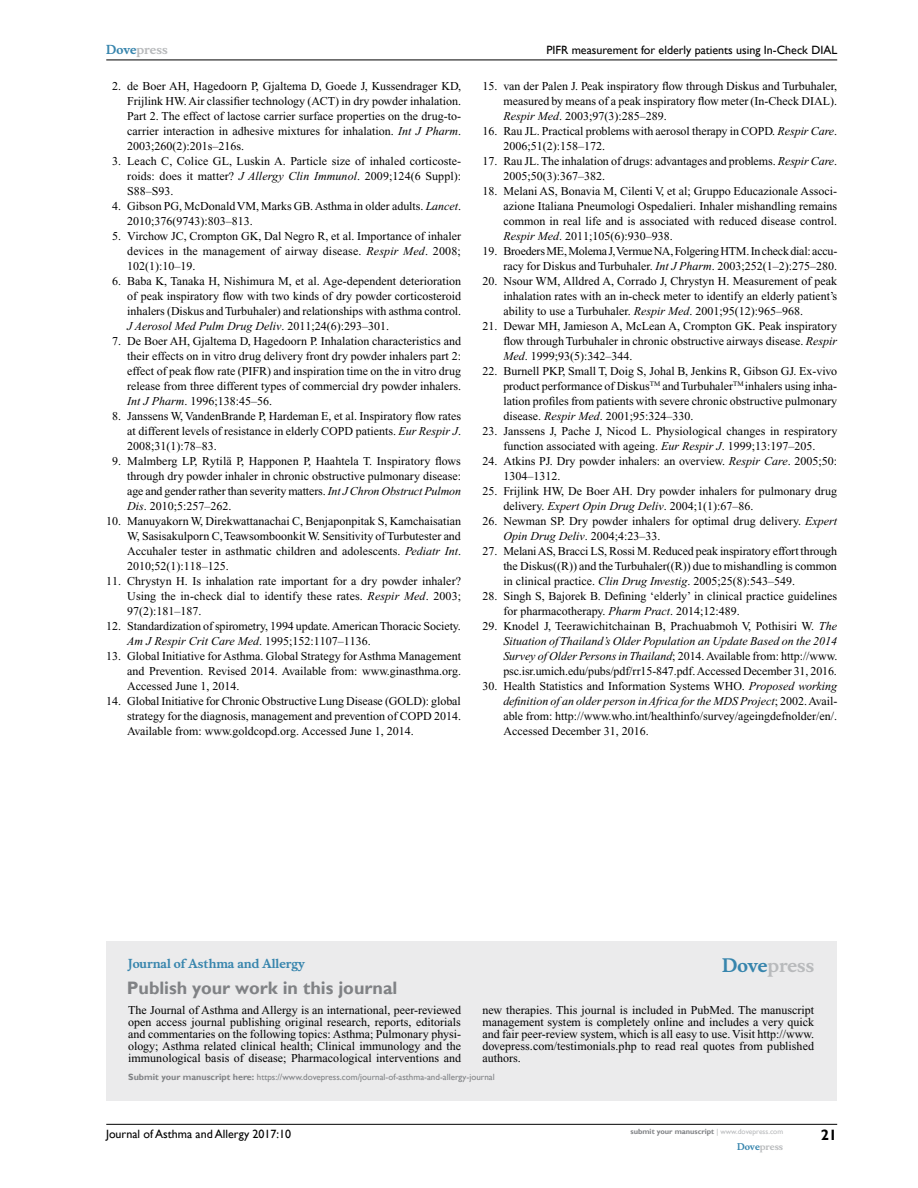
<style>
.page{position:relative;width:918px;height:1188px;background:#fff}
.page>*{position:absolute;margin:0;border:0;box-sizing:border-box;transform-origin:0 0}
.t1{font:700 18px "Gill Sans";color:#808285}
.t2{font:700 18px "Musee";color:#b8babc}
.t3{font:700 15px "Gill Sans";color:#000}
.t4{font:12px/15px "Times New Roman";color:#000;text-align:justify}
.t5{font:12px/15px "Times New Roman";letter-spacing:-.02em;color:#000;text-align:right}
.t6{font:12px "Gill Sans";color:#000}
.t7{font:700 12px "Musee";color:#3785ad}
.t8{font:700 12px "Musee";color:#b8babc}
.t9{font:9px "Gill Sans";color:#808285}
.t10{font:700 9px "Musee";color:#b8babc}
.t11{font:700 7.5px "Gill Sans";color:#808285}
.s1{color:#3785ad}
.s2{font-style:italic}
.s3{font-weight:700}
.s4{font-weight:400;color:#b8babc}
</style>
<div class="page">
<div style="left:106px;top:941px;width:731px;height:159px;background:#ebebec"></div>
<hr style="left:106px;top:1124px;width:731px;height:1px;background:#000">
<hr style="left:106px;top:60px;width:731px;height:1px;background:#000">
<p class="t8" style="left:106px;top:43px;width:63px"><span class="s1">Dove</span>press</p>
<p class="t4" style="left:127px;top:79px;width:335px;text-indent:-15px">2. de Boer AH, Hagedoorn P, Gjaltema D, Goede J, Kussendrager KD, Frijlink HW. Air classifier technology (ACT) in dry powder inhalation.<br>Part 2. The effect of lactose carrier surface properties on the drug-to&shy;carrier interaction in adhesive mixtures for inhalation. <span class="s2">Int J Pharm</span>.<br>2003;260(2):201s–216s.</p>
<p class="t4" style="left:127px;top:154px;width:335px;text-indent:-15px">3. Leach C, Colice GL, Luskin A. Particle size of inhaled corticoste&shy;roids: does it matter? <span class="s2">J Allergy Clin Immunol</span>. 2009;124(6 Suppl):<br>S88–S93.</p>
<p class="t4" style="left:127px;top:199px;width:335px;text-indent:-15px">4. Gibson PG, McDonald VM, Marks GB. Asthma in older adults. <span class="s2">Lancet</span>.<br>2010;376(9743):803–813.</p>
<p class="t4" style="left:127px;top:229px;width:335px;text-indent:-15px">5. Virchow JC, Crompton GK, Dal Negro R, et al. Importance of inhaler devices in the management of airway disease. <span class="s2">Respir Med</span>. 2008; 102(1):10–19.</p>
<p class="t4" style="left:127px;top:274px;width:335px;text-indent:-15px">6. Baba K, Tanaka H, Nishimura M, et al. Age-dependent deterioration of peak inspiratory flow with two kinds of dry powder corticosteroid inhalers (Diskus and Turbuhaler) and relationships with asthma control.<br><span class="s2">J Aerosol Med Pulm Drug Deliv</span>. 2011;24(6):293–301.</p>
<p class="t4" style="left:127px;top:334px;width:335px;text-indent:-15px">7. De Boer AH, Gjaltema D, Hagedoorn P. Inhalation characteristics and their effects on in vitro drug delivery front dry powder inhalers part 2: effect of peak flow rate (PIFR) and inspiration time on the in vitro drug release from three different types of commercial dry powder inhalers.<br><span class="s2">Int J Pharm</span>. 1996;138:45–56.</p>
<p class="t4" style="left:127px;top:409px;width:335px;text-indent:-15px">8. Janssens W, VandenBrande P, Hardeman E, et al. Inspiratory flow rates at different levels of resistance in elderly COPD patients. <span class="s2">Eur Respir J</span>.<br>2008;31(1):78–83.</p>
<p class="t4" style="left:127px;top:454px;width:335px;text-indent:-15px">9. Malmberg LP, Rytilä P, Happonen P, Haahtela T. Inspiratory flows through dry powder inhaler in chronic obstructive pulmonary disease: age and gender rather than severity matters. <span class="s2">Int J Chron Obstruct Pulmon Dis</span>. 2010;5:257–262.</p>
<p class="t4" style="left:127px;top:514px;width:335px;text-indent:-21px">10. Manuyakorn W, Direkwattanachai C, Benjaponpitak S, Kamchaisatian W, Sasisakulporn C, Teawsomboonkit W. Sensitivity of Turbutester and Accuhaler tester in asthmatic children and adolescents. <span class="s2">Pediatr Int</span>.<br>2010;52(1):118–125.</p>
<p class="t4" style="left:127px;top:574px;width:335px;text-indent:-21px">11. Chrystyn H. Is inhalation rate important for a dry powder inhaler?<br>Using the in-check dial to identify these rates. <span class="s2">Respir Med</span>. 2003; 97(2):181–187.</p>
<p class="t4" style="left:127px;top:619px;width:335px;text-indent:-21px">12. Standardization of spirometry, 1994 update. American Thoracic Society.<br><span class="s2">Am J Respir Crit Care Med</span>. 1995;152:1107–1136.</p>
<p class="t4" style="left:127px;top:649px;width:335px;text-indent:-21px">13. Global Initiative for Asthma. Global Strategy for Asthma Management and Prevention. Revised 2014. Available from: www.ginasthma.org.<br>Accessed June 1, 2014.</p>
<p class="t4" style="left:127px;top:694px;width:335px;text-indent:-21px">14. Global Initiative for Chronic Obstructive Lung Disease (GOLD): global strategy for the diagnosis, management and prevention of COPD 2014.<br>Available from: www.goldcopd.org. Accessed June 1, 2014.</p>
<p class="t6" style="left:546px;top:43px;width:292px">PIFR measurement for elderly patients using In-Check DIAL</p>
<p class="t4" style="left:503px;top:79px;width:335px;text-indent:-21px">15. van der Palen J. Peak inspiratory flow through Diskus and Turbuhaler, measured by means of a peak inspiratory flow meter (In-Check DIAL).<br><span class="s2">Respir Med</span>. 2003;97(3):285–289.</p>
<p class="t4" style="left:503px;top:124px;width:335px;text-indent:-21px">16. Rau JL. Practical problems with aerosol therapy in COPD. <span class="s2">Respir Care</span>.<br>2006;51(2):158–172.</p>
<p class="t4" style="left:503px;top:154px;width:335px;text-indent:-21px">17. Rau JL. The inhalation of drugs: advantages and problems. <span class="s2">Respir Care</span>.<br>2005;50(3):367–382.</p>
<p class="t4" style="left:503px;top:184px;width:335px;text-indent:-21px">18. Melani AS, Bonavia M, Cilenti V, et al; Gruppo Educazionale Associ&shy;azione Italiana Pneumologi Ospedalieri. Inhaler mishandling remains common in real life and is associated with reduced disease control.<br><span class="s2">Respir Med</span>. 2011;105(6):930–938.</p>
<p class="t5" style="left:482px;top:244px;width:356px">19. Broeders ME, Molema J, Vermue NA, Folgering HTM. In check dial: accu&shy;racy for Diskus and Turbuhaler. <span class="s2">Int J Pharm</span>. 2003;252(1–2):275–280.</p>
<p class="t4" style="left:503px;top:274px;width:335px;text-indent:-21px">20. Nsour WM, Alldred A, Corrado J, Chrystyn H. Measurement of peak inhalation rates with an in-check meter to identify an elderly patient’s ability to use a Turbuhaler. <span class="s2">Respir Med</span>. 2001;95(12):965–968.</p>
<p class="t4" style="left:503px;top:319px;width:335px;text-indent:-21px">21. Dewar MH, Jamieson A, McLean A, Crompton GK. Peak inspiratory flow through Turbuhaler in chronic obstructive airways disease. <span class="s2">Respir Med</span>. 1999;93(5):342–344.</p>
<p class="t4" style="left:503px;top:364px;width:335px;text-indent:-21px">22. Burnell PKP, Small T, Doig S, Johal B, Jenkins R, Gibson GJ. Ex-vivo product performance of Diskus<sup>TM</sup> and Turbuhaler<sup>TM</sup> inhalers using inha&shy;lation profiles from patients with severe chronic obstructive pulmonary disease. <span class="s2">Respir Med</span>. 2001;95:324–330.</p>
<p class="t4" style="left:482px;top:424px;width:356px;text-align:center">23. Janssens J, Pache J, Nicod L. Physiological changes in respiratory function associated with ageing. <span class="s2">Eur Respir J</span>. 1999;13:197–205.</p>
<p class="t4" style="left:503px;top:454px;width:335px;text-indent:-21px">24. Atkins PJ. Dry powder inhalers: an overview. <span class="s2">Respir Care</span>. 2005;50:<br>1304–1312.</p>
<p class="t4" style="left:503px;top:484px;width:335px;text-indent:-21px">25. Frijlink HW, De Boer AH. Dry powder inhalers for pulmonary drug delivery. <span class="s2">Expert Opin Drug Deliv</span>. 2004;1(1):67–86.</p>
<p class="t4" style="left:503px;top:514px;width:335px;text-indent:-21px">26. Newman SP. Dry powder inhalers for optimal drug delivery. <span class="s2">Expert<br>Opin Drug Deliv</span>. 2004;4:23–33.</p>
<p class="t4" style="left:503px;top:544px;width:335px;text-indent:-21px">27. Melani AS, Bracci LS, Rossi M. Reduced peak inspiratory effort through the Diskus((R)) and the Turbuhaler((R)) due to mishandling is common in clinical practice. <span class="s2">Clin Drug Investig</span>. 2005;25(8):543–549.</p>
<p class="t4" style="left:503px;top:589px;width:335px;text-indent:-21px">28. Singh S, Bajorek B. Defining ‘elderly’ in clinical practice guidelines for pharmacotherapy. <span class="s2">Pharm Pract</span>. 2014;12:489.</p>
<p class="t4" style="left:503px;top:619px;width:336px;text-indent:-21px">29. Knodel J, Teerawichitchainan B, Prachuabmoh V, Pothisiri W. <span class="s2">The Situation of Thailand’s Older Population an Update Based on the 2014<br>Survey of Older Persons in Thailand</span>; 2014. Available from: http://www. psc.isr.umich.edu/pubs/pdf/rr15-847.pdf. Accessed December 31, 2016.</p>
<p class="t4" style="left:503px;top:679px;width:336px;text-indent:-21px">30. Health Statistics and Information Systems WHO. <span class="s2">Proposed working definition of an older person in Africa for the MDS Project</span>; 2002. Avail&shy;able from: http://www.who.int/healthinfo/survey/ageingdefnolder/en/.<br>Accessed December 31, 2016.</p>
<p class="t7" style="left:128px;top:956px;width:178px">Journal of Asthma and Allergy</p>
<h1 class="t1" style="left:127px;top:977px;width:272px">Publish your work in this journal</h1>
<h1 class="t2" style="left:722px;top:955px;width:94px"><span class="s1">Dove</span>press</h1>
<p class="t4" style="left:128px;top:1004px;width:334px;line-height:12px">The Journal of Asthma and Allergy is an international, peer-reviewed open access journal publishing original research, reports, editorials and commentaries on the following topics: Asthma; Pulmonary physi&shy;ology; Asthma related clinical health; Clinical immunology and the immunological basis of disease; Pharmacological interventions and</p>
<p class="t4" style="left:482px;top:1004px;width:333px;line-height:12px">new therapies. This journal is included in PubMed. The manuscript management system is completely online and includes a very quick and fair peer-review system, which is all easy to use. Visit http://www. dovepress.com/testimonials.php to read real quotes from published authors.</p>
<p class="t9" style="left:128px;top:1072px;width:368px"><span class="s3">Submit your manuscript here:</span> https://www.dovepress.com/journal-of-asthma-and-allergy-journal</p>
<p class="t6" style="left:106px;top:1127px;width:187px">Journal of Asthma and Allergy 2017:10</p>
<p class="t11" style="left:631px;top:1127px;width:154px">submit your manuscript <span class="s4">| www.dovepress.com</span></p>
<p class="t10" style="left:737px;top:1141px;width:48px"><span class="s1">Dove</span>press</p>
<p class="t3" style="left:821px;top:1126px;width:18px">21</p>
</div>
